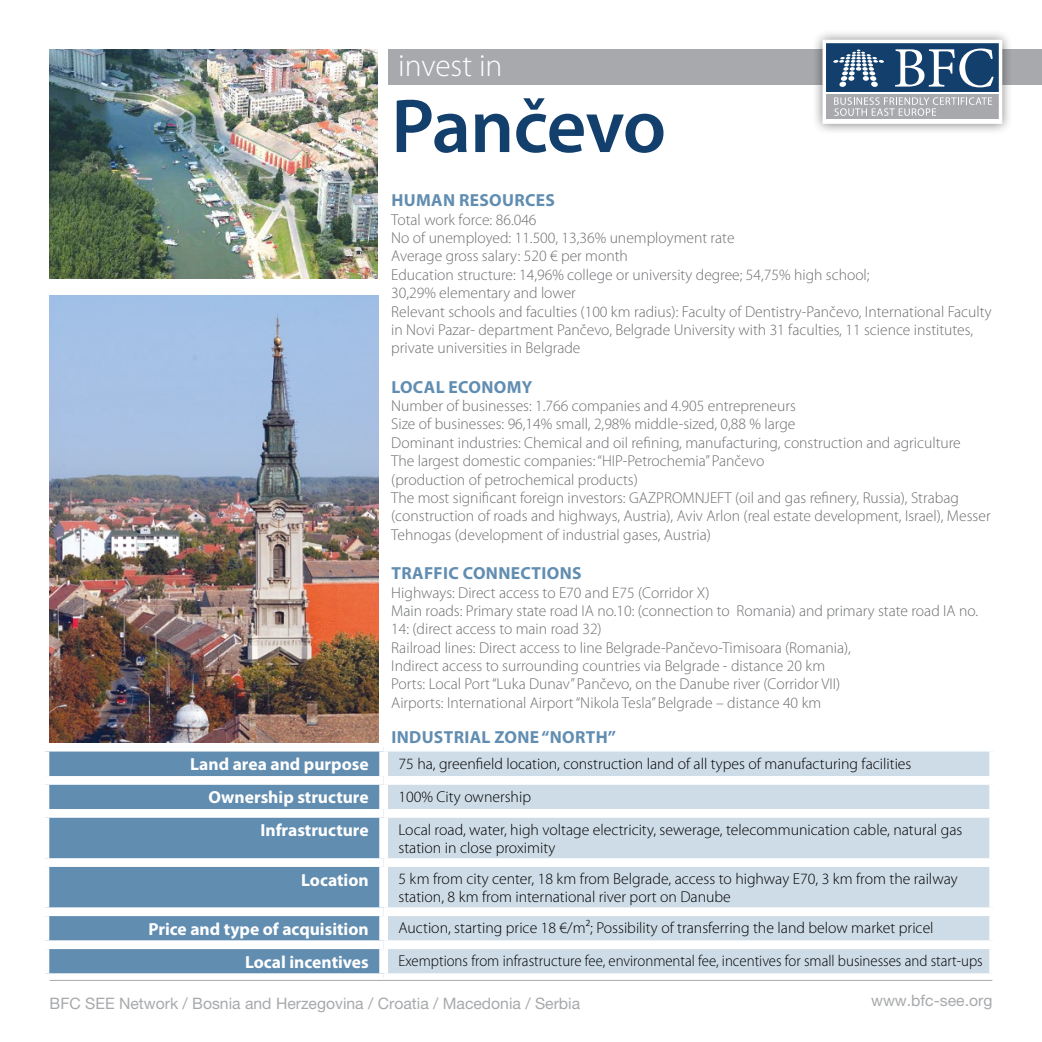
<style>
.page{position:relative;width:1042px;height:1042px;background:#fff}
.page>*{position:absolute;margin:0;border:0;box-sizing:border-box;transform-origin:0 0}
.t1{font:600 77px "Myriad Pro";letter-spacing:-.015em;color:#133f6d}
.t2{font:300 31.5px "Myriad Pro";color:#fff}
.Tabele_tekst{font:700 17.5px "Myriad Pro";color:#fff}
.Medjunaslov{font:700 17.5px "Myriad Pro";letter-spacing:.02em;color:#618db1}
.Nabrajanje{font:300 15.75px/18.4px "Myriad Pro";color:#6d6e71}
.Tabele_tekst-2{font:300 15.75px/17.5px "Myriad Pro";color:#000}
.Tabele_tekst-3{font:300 15.75px "Myriad Pro";color:#000;scale:.94 1}
.t3{font:15.75px "Helvetica Neue LT Pro";color:#a7a9ac}
</style>
<div class="page">
<div style="left:49px;top:751px;width:330px;height:222px;background:#618db1"></div>
<div style="left:388px;top:751px;width:601px;height:222px;background:#cedce7"></div>
<div style="left:41px;top:776px;width:343px;height:9px;background:#fff"></div>
<div style="left:384px;top:776px;width:614px;height:9px;background:#fff"></div>
<div style="left:41px;top:809px;width:343px;height:9px;background:#fff"></div>
<div style="left:384px;top:809px;width:614px;height:9px;background:#fff"></div>
<div style="left:41px;top:858px;width:343px;height:9px;background:#fff"></div>
<div style="left:384px;top:858px;width:614px;height:9px;background:#fff"></div>
<div style="left:41px;top:907px;width:343px;height:9px;background:#fff"></div>
<div style="left:384px;top:907px;width:614px;height:9px;background:#fff"></div>
<div style="left:41px;top:940px;width:343px;height:9px;background:#fff"></div>
<div style="left:384px;top:940px;width:614px;height:9px;background:#fff"></div>
<div style="left:388px;top:50px;width:654px;height:35px;background:#a7a9ac"></div>
<hr style="left:50px;top:980px;width:942px;height:1px;background:#a7a9ac">
<div style="left:811px;top:28px;width:202px;height:107px;background:#000;opacity:.5"></div>
<svg style="left:821px;top:38px;width:183px;height:88px;background:#8296aa"></svg>
<img style="left:50px;top:296px;width:328px;height:447px">
<img style="left:50px;top:50px;width:327px;height:229px">
<p class="t2" style="left:398px;top:49px;width:106px">invest in</p>
<p class="t1" style="left:391px;top:77px;width:276px">Pančevo</p>
<p class="Medjunaslov" style="left:391px;top:189px;width:165px">HUMAN RESOURCES</p>
<p class="Nabrajanje" style="left:391px;top:210px;width:147px">Total work force: 86.046</p>
<p class="Nabrajanje" style="left:391px;top:229px;width:345px">No of unemployed: 11.500, 13,36% unemployment rate</p>
<p class="Nabrajanje" style="left:391px;top:247px;width:238px">Average gross salary: 520 € per month</p>
<p class="Nabrajanje" style="left:391px;top:266px;width:480px">Education structure: 14,96% college or university degree; 54,75% high school;<br>30,29% elementary and lower</p>
<p class="Nabrajanje" style="left:391px;top:302px;width:602px">Relevant schools and faculties (100 km radius): Faculty of Dentistry-Pančevo, International Faculty in Novi Pazar- department Pančevo, Belgrade University with 31 faculties, 11 science institutes, private universities in Belgrade</p>
<p class="Medjunaslov" style="left:391px;top:375px;width:142px">LOCAL ECONOMY</p>
<p class="Nabrajanje" style="left:391px;top:397px;width:406px">Number of businesses: 1.766 companies and 4.905 entrepreneurs</p>
<p class="Nabrajanje" style="left:391px;top:415px;width:406px">Size of businesses: 96,14% small, 2,98% middle-sized, 0,88 % large</p>
<p class="Nabrajanje" style="left:391px;top:434px;width:571px">Dominant industries: Chemical and oil refining, manufacturing, construction and agriculture</p>
<p class="Nabrajanje" style="left:391px;top:452px;width:375px">The largest domestic companies: “HIP-Petrochemia” Pančevo (production of petrochemical products)</p>
<p class="Nabrajanje" style="left:391px;top:489px;width:601px">The most significant foreign investors: GAZPROMNJEFT (oil and gas refinery, Russia), Strabag (construction of roads and highways, Austria), Aviv Arlon (real estate development, Israel), Messer<br>Tehnogas (development of industrial gases, Austria)</p>
<p class="Medjunaslov" style="left:391px;top:562px;width:192px">TRAFFIC CONNECTIONS</p>
<p class="Nabrajanje" style="left:391px;top:583px;width:320px">Highways: Direct access to E70 and E75 (Corridor X)</p>
<p class="Nabrajanje" style="left:391px;top:602px;width:588px">Main roads: Primary state road IA no.10: (connection to Romania) and primary state road IA no.<br>14: (direct access to main road 32)</p>
<p class="Nabrajanje" style="left:391px;top:638px;width:461px">Railroad lines: Direct access to line Belgrade-Pančevo-Timisoara (Romania),</p>
<p class="Nabrajanje" style="left:391px;top:657px;width:435px">Indirect access to surrounding countries via Belgrade - distance 20 km</p>
<p class="Nabrajanje" style="left:391px;top:675px;width:450px">Ports: Local Port “Luka Dunav” Pančevo, on the Danube river (Corridor VII)</p>
<p class="Nabrajanje" style="left:391px;top:693px;width:432px">Airports: International Airport “Nikola Tesla” Belgrade – distance 40 km</p>
<p class="Medjunaslov" style="left:391px;top:725px;width:226px">INDUSTRIAL ZONE “NORTH’’</p>
<p class="Tabele_tekst" style="left:190px;top:753px;width:180px">Land area and purpose</p>
<p class="Tabele_tekst-2" style="left:398px;top:755px;width:514px">75 ha, greenfield location, construction land of all types of manufacturing facilities</p>
<p class="Tabele_tekst" style="left:208px;top:786px;width:162px">Ownership structure</p>
<p class="Tabele_tekst-2" style="left:398px;top:788px;width:134px">100% City ownership</p>
<p class="Tabele_tekst" style="left:260px;top:819px;width:110px">Infrastructure</p>
<p class="Tabele_tekst-2" style="left:398px;top:821px;width:565px">Local road, water, high voltage electricity, sewerage, telecommunication cable, natural gas station in close proximity</p>
<p class="Tabele_tekst" style="left:301px;top:868px;width:69px">Location</p>
<p class="Tabele_tekst-2" style="left:398px;top:870px;width:561px">5 km from city center, 18 km from Belgrade, access to highway E70, 3 km from the railway station, 8 km from international river port on Danube</p>
<p class="Tabele_tekst" style="left:148px;top:917px;width:222px">Price and type of acquisition</p>
<p class="Tabele_tekst-2" style="left:398px;top:920px;width:537px">Auction, starting price 18 €/m²; Possibility of transferring the land below market pricel</p>
<p class="Tabele_tekst" style="left:245px;top:950px;width:125px">Local incentives</p>
<p class="Tabele_tekst-3" style="left:398px;top:952px;width:623px">Exemptions from infrastructure fee, environmental fee, incentives for small businesses and start-ups</p>
<p class="t3" style="left:50px;top:993px;width:532px">BFC SEE Network / Bosnia and Herzegovina / Croatia / Macedonia / Serbia</p>
<p class="t3" style="left:871px;top:990px;width:123px">www.bfc-see.org</p>
</div>
